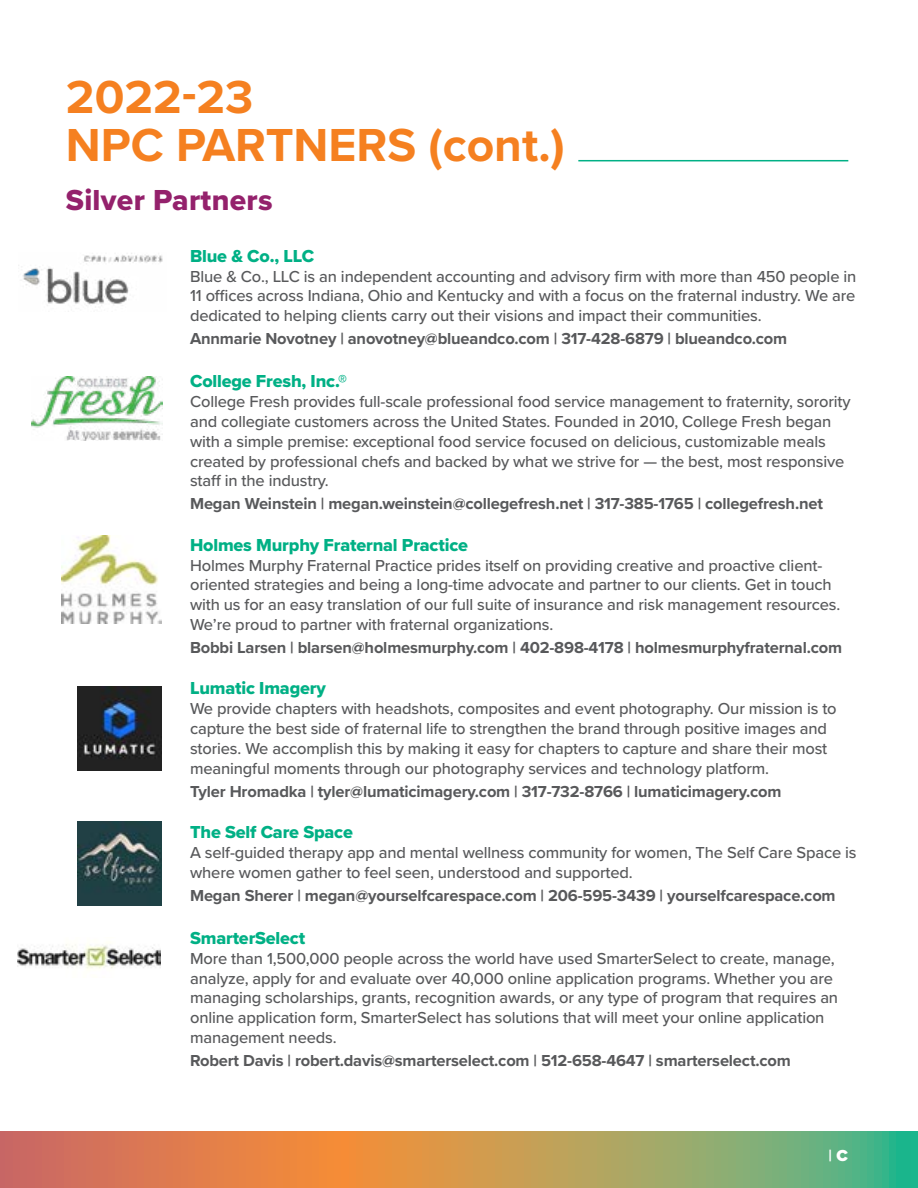
<style>
.page{position:relative;width:918px;height:1188px;background:#fff}
.page>*{position:absolute;margin:0;border:0;box-sizing:border-box;transform-origin:0 0}
.t1{font:700 48px/48px "Proxima Nova";color:#f58020}
.t2{font:30px "Proxima Nova Extrabld";letter-spacing:.01em;color:#94216c}
.t3{font:18px "Proxima Nova Extrabld";letter-spacing:-.01em;color:#00b085}
.t4{font:500 16.5px/19.8px "Proxima Nova";letter-spacing:-.01em;color:#58595b}
.t5{font:700 16.5px "Proxima Nova";letter-spacing:-.01em;color:#58595b}
.t6{font:700 16.5px "Proxima Nova";color:#fff}
.s1{font-weight:900}
</style>
<div class="page">
<svg style="left:0;top:1132px;width:918px;height:56px;background:#b8955c"></svg>
<img style="left:32px;top:376px;width:130px;height:64px">
<img style="left:62px;top:536px;width:99px;height:87px">
<img style="left:77px;top:686px;width:84px;height:84px">
<hr style="left:578px;top:160px;width:270px;height:1px;background:#00b085">
<img style="left:18px;top:253px;width:145px;height:53px">
<img style="left:18px;top:944px;width:142px;height:25px">
<img style="left:77px;top:821px;width:85px;height:85px">
<h1 class="t1" style="left:66px;top:72px;width:501px">2022-23<br>NPC PARTNERS (cont.)</h1>
<h2 class="t2" style="left:66px;top:177px;width:208px">Silver Partners</h2>
<p class="t3" style="left:190px;top:242px;width:126px">Blue &amp; Co., LLC</p>
<p class="t4" style="left:190px;top:266px;width:668px;text-align:justify">Blue &amp; Co., LLC is an independent accounting and advisory firm with more than 450 people in 11 offices across Indiana, Ohio and Kentucky and with a focus on the fraternal industry. We are dedicated to helping clients carry out their visions and impact their communities.</p>
<p class="t5" style="left:190px;top:326px;width:599px">Annmarie Novotney | anovotney@blueandco.com | 317-428-6879 | blueandco.com</p>
<p class="t3" style="left:190px;top:368px;width:158px">College Fresh, Inc.®</p>
<p class="t4" style="left:190px;top:391px;width:662px">College Fresh provides full-scale professional food service management to fraternity, sorority and collegiate customers across the United States. Founded in 2010, College Fresh began with a simple premise: exceptional food service focused on delicious, customizable meals created by professional chefs and backed by what we strive for — the best, most responsive staff in the industry.</p>
<p class="t5" style="left:190px;top:492px;width:634px">Megan Weinstein | megan.weinstein@collegefresh.net | 317-385-1765 | collegefresh.net</p>
<p class="t3" style="left:190px;top:531px;width:279px">Holmes Murphy Fraternal Practice</p>
<p class="t4" style="left:190px;top:555px;width:652px">Holmes Murphy Fraternal Practice prides itself on providing creative and proactive client&shy;oriented strategies and being a long-time advocate and partner to our clients. Get in touch with us for an easy translation of our full suite of insurance and risk management resources.<br>We’re proud to partner with fraternal organizations.</p>
<p class="t5" style="left:190px;top:635px;width:654px">Bobbi Larsen | blarsen@holmesmurphy.com | 402-898-4178 | holmesmurphyfraternal.com</p>
<p class="t3" style="left:190px;top:675px;width:137px">Lumatic Imagery</p>
<p class="t4" style="left:190px;top:698px;width:648px">We provide chapters with headshots, composites and event photography. Our mission is to capture the best side of fraternal life to strengthen the brand through positive images and stories. We accomplish this by making it easy for chapters to capture and share their most meaningful moments through our photography services and technology platform.</p>
<p class="t5" style="left:190px;top:779px;width:593px">Tyler Hromadka | tyler@lumaticimagery.com | 317-732-8766 | lumaticimagery.com</p>
<p class="t3" style="left:190px;top:819px;width:164px">The Self Care Space</p>
<p class="t4" style="left:190px;top:842px;width:668px">A self-guided therapy app and mental wellness community for women, The Self Care Space is where women gather to feel seen, understood and supported.</p>
<p class="t5" style="left:190px;top:883px;width:647px">Megan Sherer | megan@yourselfcarespace.com | 206-595-3439 | yourselfcarespace.com</p>
<p class="t3" style="left:190px;top:924px;width:117px">SmarterSelect</p>
<p class="t4" style="left:190px;top:948px;width:650px">More than 1,500,000 people across the world have used SmarterSelect to create, manage, analyze, apply for and evaluate over 40,000 online application programs. Whether you are managing scholarships, grants, recognition awards, or any type of program that requires an online application form, SmarterSelect has solutions that will meet your online application management needs.</p>
<p class="t5" style="left:190px;top:1048px;width:602px">Robert Davis | robert.davis@smarterselect.com | 512-658-4647 | smarterselect.com</p>
<p class="t6" style="left:829px;top:1143px;width:21px">| <span class="s1">C</span></p>
</div>
